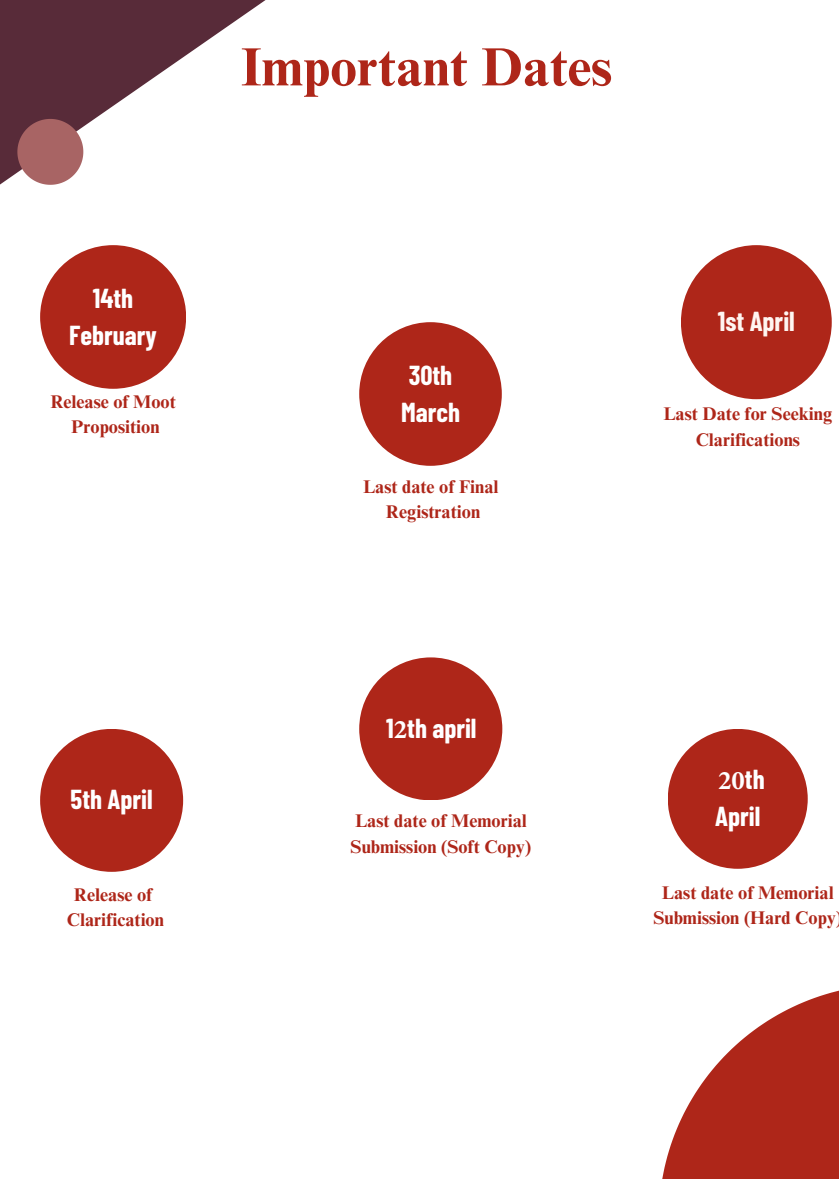
<style>
.page{position:relative;width:839px;height:1179px;background:#fff}
.page>*{position:absolute;margin:0;border:0;box-sizing:border-box;transform-origin:0 0}
.t1{font:700 53.85px "Times NRMT Pro";color:#ae2619}
.t2{font:700 26.85px/37px "Barlow Condensed";color:#fff}
.t3{font:700 26.85px "Barlow Condensed";color:#fff5f1}
.t4{font:700 18.3px/25.3px "Times NRMT Pro";color:#ae2619;text-align:center}
.s1{font-family:"Minion Pro"}
</style>
<div class="page">
<svg style="left:0;top:0;width:266px;height:185px"></svg>
<svg style="left:17px;top:119px;width:66px;height:66px;background:#a96f71"></svg>
<svg style="left:662px;top:991px;width:176px;height:188px"></svg>
<div style="left:40px;top:245px;width:146px;height:144px;background:#ae2619;border-radius:50%"></div>
<div style="left:40px;top:729px;width:143px;height:143px;background:#ae2619;border-radius:50%"></div>
<div style="left:359px;top:322px;width:143px;height:144px;background:#ae2619;border-radius:50%"></div>
<div style="left:359px;top:657px;width:143px;height:143px;background:#ae2619;border-radius:50%"></div>
<div style="left:681px;top:245px;width:150px;height:154px;background:#ae2619;border-radius:50%"></div>
<div style="left:667px;top:729px;width:140px;height:140px;background:#ae2619;border-radius:50%"></div>
<p class="t1" style="left:241px;top:47px;width:372px">Important Dates</p>
<h1 class="t2" style="left:69px;top:278px;width:89px;text-align:center">14th<br>February</h1>
<p class="t4" style="left:50px;top:391px;width:127px">Release of Moot</p>
<p class="t4" style="left:71px;top:417px;width:90px">Proposition</p>
<h2 class="t2" style="left:401px;top:355px;width:60px">30th<br>March</h2>
<p class="t4" style="left:363px;top:476px;width:137px">Last date of Final</p>
<p class="t4" style="left:386px;top:502px;width:96px">Registration</p>
<p class="t3" style="left:717px;top:304px;width:78px">1st April</p>
<p class="t4" style="left:663px;top:404px;width:170px">Last Date for Seeking<br>Clarifications</p>
<h2 class="t2" style="left:71px;top:780px;width:83px">5th April</h2>
<p class="t4" style="left:74px;top:884px;width:80px">Release of</p>
<h2 class="t4" style="left:67px;top:910px;width:99px">Clarification</h2>
<h2 class="t2" style="left:386px;top:709px;width:92px">1<span class="s1">2</span>th april</h2>
<h2 class="t4" style="left:350px;top:810px;width:182px;text-align:left">Last date of Memorial<br>Submission (Soft Copy)</h2>
<p class="t2" style="left:715px;top:760px;width:51px"><span class="s1">20</span>th<br>April</p>
<h2 class="t4" style="left:653px;top:882px;width:190px">Last date of Memorial<br>Submission (Hard Copy)</h2>
</div>
